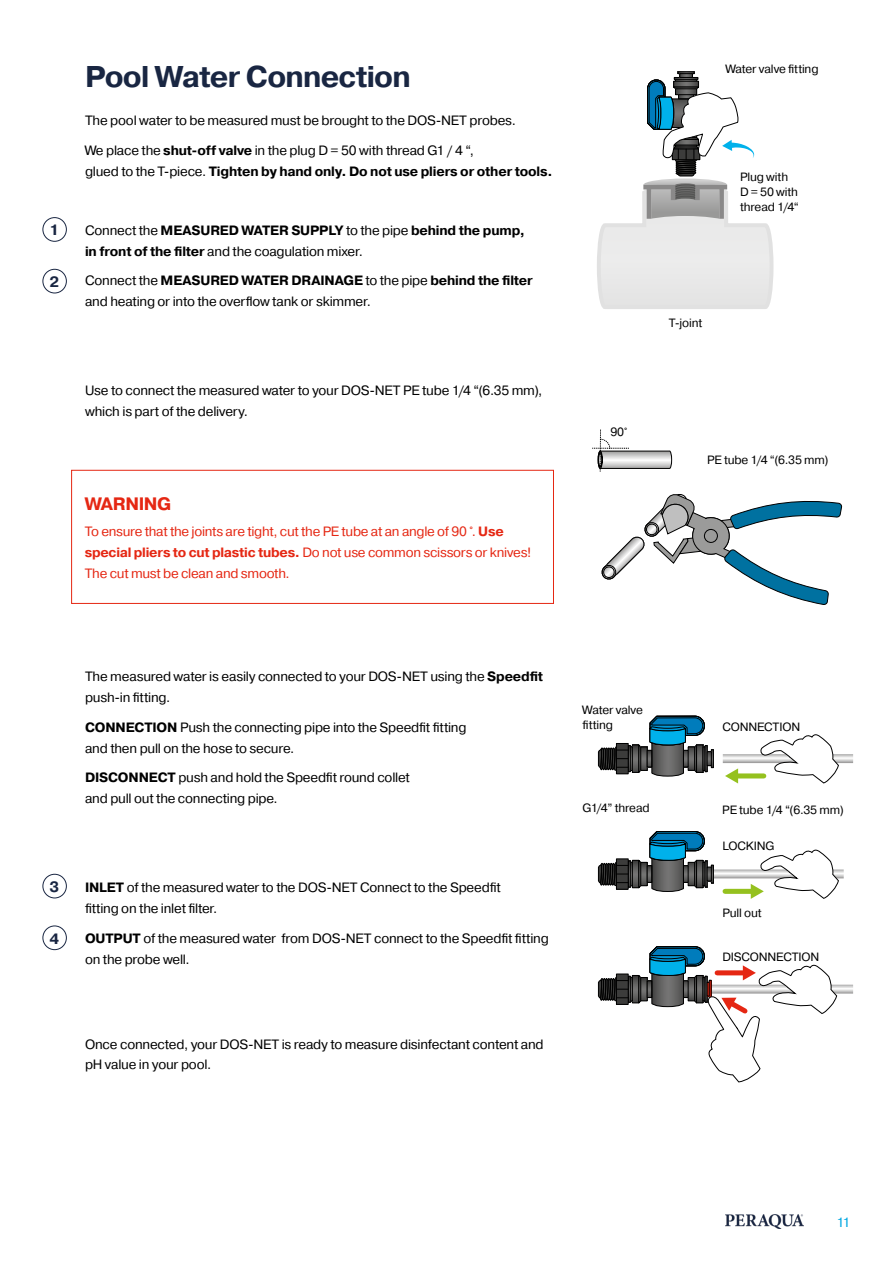
<style>
.page{position:relative;width:893px;height:1263px;background:#fff}
.page>*{position:absolute;margin:0;border:0;box-sizing:border-box;transform-origin:0 0}
.t1{font:700 30px "Pragmatica";letter-spacing:-.03em;color:#192642}
.t2{font:700 18px "Pragmatica";letter-spacing:-.025em;color:#e52713}
.t3{font:700 15px "Pragmatica";color:#192642}
.t4{font:13.5px/21px "Pragmatica";letter-spacing:-.015em;color:#000}
.t5{font:700 13.5px/21px "Pragmatica";letter-spacing:-.015em;color:#000}
.t6{font:13.5px/21px "Pragmatica";letter-spacing:-.02em;color:#e52713}
.t7{font:13.5px "Pragmatica";color:#00a7e1}
.t8{font:12px/15px "Pragmatica";letter-spacing:-.015em;color:#000}
.s1{font-weight:700}
.s2{font-weight:400}
</style>
<div class="page">
<img style="left:725px;top:1214px;width:78px;height:14px">
<div style="left:677px;top:71px;width:18px;height:3px;border:1px solid #000"></div>
<svg style="left:597px;top:72px;width:176px;height:237px"></svg>
<div style="left:705px;top:745px;width:3px;height:27px;border:1px solid #000"></div>
<div style="left:711px;top:749px;width:3px;height:19px;border:1px solid #000"></div>
<div style="left:707px;top:751px;width:5px;height:15px;border:1px solid #000"></div>
<svg style="left:597px;top:715px;width:108px;height:62px"></svg>
<svg style="left:723px;top:734px;width:130px;height:50px"></svg>
<div style="left:705px;top:860px;width:3px;height:27px;border:1px solid #000"></div>
<div style="left:707px;top:866px;width:5px;height:15px;border:1px solid #000"></div>
<svg style="left:597px;top:831px;width:108px;height:61px"></svg>
<svg style="left:711px;top:849px;width:133px;height:50px"></svg>
<svg style="left:597px;top:946px;width:256px;height:137px"></svg>
<svg style="left:592px;top:430px;width:80px;height:42px"></svg>
<svg style="left:601px;top:494px;width:242px;height:111px"></svg>
<div style="left:704px;top:529px;width:14px;height:14px;border:1px solid #000;border-radius:6px"></div>
<div style="left:71px;top:470px;width:483px;height:134px;border:1px solid #e52713"></div>
<div style="left:43px;top:217px;width:24px;height:25px;border:1px solid #192642;border-radius:50%"></div>
<div style="left:43px;top:874px;width:24px;height:24px;border:1px solid #192642;border-radius:50%"></div>
<div style="left:43px;top:269px;width:24px;height:24px;border:1px solid #192642;border-radius:50%"></div>
<div style="left:43px;top:925px;width:24px;height:25px;border:1px solid #192642;border-radius:50%"></div>
<p class="t3" style="left:50px;top:220px;width:11px">1</p>
<p class="t3" style="left:50px;top:272px;width:11px">2</p>
<h1 class="t1" style="left:85px;top:58px;width:327px">Pool Water Connection</h1>
<p class="t4" style="left:85px;top:106px;width:432px;line-height:29.5px">The pool water to be measured must be brought to the DOS-NET probes.<br>We place the <span class="s1">shut-off valve</span> in the plug D = 50 with thread G1 / 4 “,</p>
<p class="t5" style="left:85px;top:161px;width:469px"><span class="s2">glued to the T-piece.</span> Tighten by hand only. Do not use pliers or other tools.</p>
<p class="t5" style="left:85px;top:220px;width:441px"><span class="s2">Connect the</span> MEASURED WATER SUPPLY <span class="s2">to the pipe</span> behind the pump, in front of the filter <span class="s2">and the coagulation mixer.</span></p>
<p class="t4" style="left:85px;top:270px;width:449px">Connect the <span class="s1">MEASURED WATER DRAINAGE</span> to the pipe <span class="s1">behind the filter </span>and heating or into the overflow tank or skimmer.</p>
<p class="t4" style="left:85px;top:380px;width:459px">Use to connect the measured water to your DOS-NET PE tube 1/4 “(6.35 mm), which is part of the delivery.</p>
<h2 class="t2" style="left:85px;top:492px;width:88px">WARNING</h2>
<p class="t6" style="left:85px;top:521px;width:448px">To ensure that the joints are tight, cut the PE tube at an angle of 90 °. <span class="s1">Use special pliers to cut plastic tubes.</span> Do not use common scissors or knives!<br>The cut must be clean and smooth.</p>
<p class="t8" style="left:610px;top:425px;width:19px">90°</p>
<p class="t8" style="left:726px;top:61px;width:94px">Water valve fitting</p>
<p class="t8" style="left:740px;top:170px;width:60px">Plug with<br>D = 50 with thread 1/4“</p>
<p class="t8" style="left:669px;top:315px;width:35px">T-joint</p>
<p class="t8" style="left:707px;top:453px;width:123px">PE tube 1/4 “(6.35 mm)</p>
<p class="t4" style="left:85px;top:667px;width:459px">The measured water is easily connected to your DOS-NET using the <span class="s1">Speedfit </span>push-in fitting.</p>
<p class="t4" style="left:85px;top:717px;width:383px"><span class="s1">CONNECTION</span> Push the connecting pipe into the Speedfit fitting and then pull on the hose to secure.</p>
<p class="t4" style="left:85px;top:768px;width:326px"><span class="s1">DISCONNECT</span> push and hold the Speedfit round collet and pull out the connecting pipe.</p>
<p class="t3" style="left:50px;top:877px;width:11px">3</p>
<p class="t3" style="left:50px;top:929px;width:11px">4</p>
<p class="t4" style="left:85px;top:877px;width:417px"><span class="s1">INLET</span> of the measured water to the DOS-NET Connect to the Speedfit fitting on the inlet filter.</p>
<p class="t4" style="left:85px;top:928px;width:465px"><span class="s1">OUTPUT</span> of the measured water from DOS-NET connect to the Speedfit fitting on the probe well.</p>
<p class="t4" style="left:85px;top:1035px;width:460px;line-height:19.5px">Once connected, your DOS-NET is ready to measure disinfectant content and pH value in your pool.</p>
<p class="t8" style="left:583px;top:702px;width:62px">Water valve fitting</p>
<p class="t8" style="left:583px;top:800px;width:69px">G1/4” thread</p>
<p class="t8" style="left:722px;top:719px;width:79px">CONNECTION</p>
<p class="t8" style="left:722px;top:803px;width:123px">PE tube 1/4 “(6.35 mm)</p>
<p class="t8" style="left:722px;top:838px;width:54px">LOCKING</p>
<p class="t8" style="left:722px;top:905px;width:41px">Pull out</p>
<p class="t8" style="left:722px;top:949px;width:99px">DISCONNECTION</p>
<p class="t7" style="left:836px;top:1214px;width:15px">11</p>
</div>
